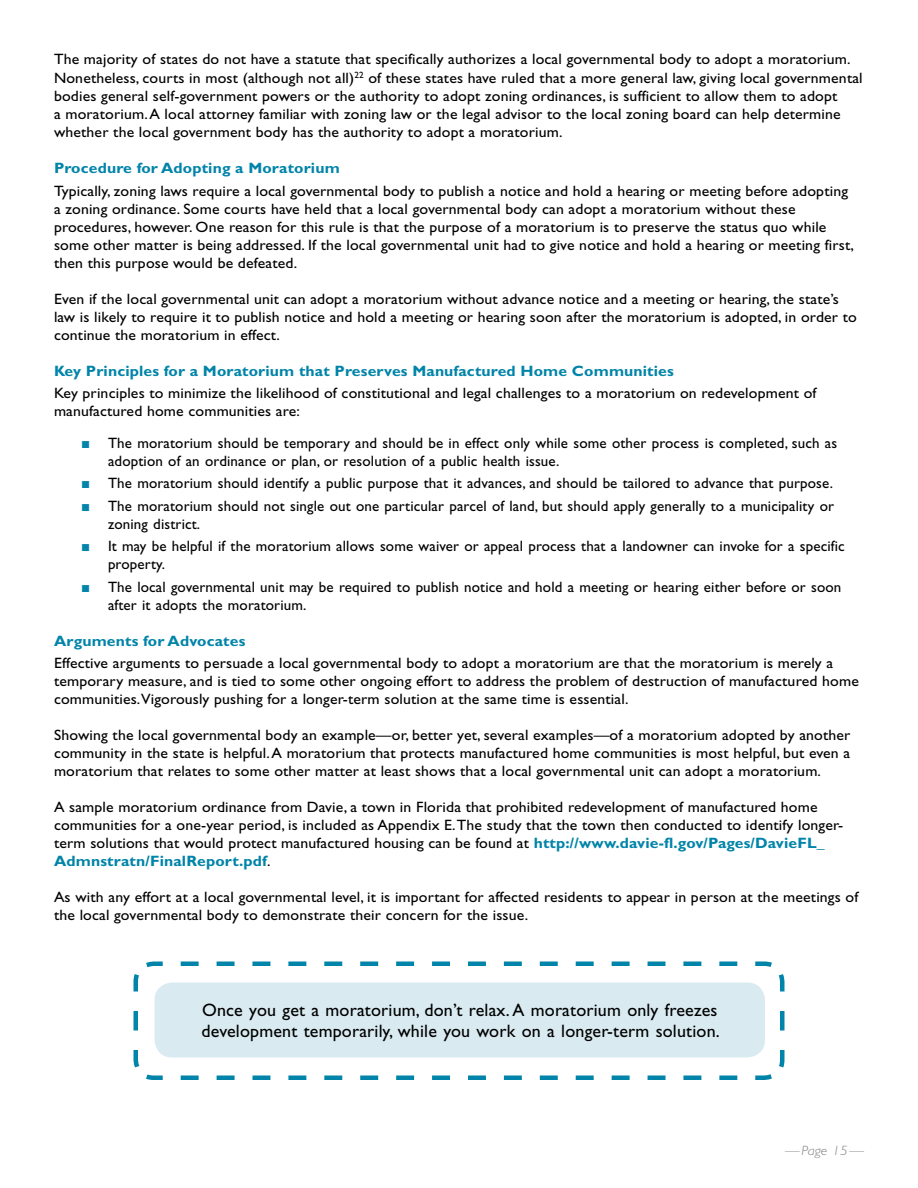
<style>
.page{position:relative;width:918px;height:1188px;background:#fff}
.page>*{position:absolute;margin:0;border:0;box-sizing:border-box;transform-origin:0 0}
.text{font:18px/21px "Gill Sans Std";letter-spacing:.01em;color:#000}
.t1{font:15px/18px "Gill Sans Std";letter-spacing:.01em;color:#000;scale:1.05 1}
.t2{font:15px/18px "Gill Sans Std";letter-spacing:.01em;color:#000}
.SubSection{font:700 15px "Gill Sans Std";letter-spacing:.01em;color:#0084a9;scale:1.05 1}
.footnote{font:italic 300 13.5px "Gill Sans Std";color:#807f83;scale:1.08 1}
.s1{font-family:"Arial";color:#0084a9}
.s2{font-weight:700;color:#0084a9}
</style>
<div class="page">
<svg style="left:133px;top:961px;width:652px;height:119px"></svg>
<div style="left:154px;top:982px;width:611px;height:76px;background:#d9ebf1;border-radius:18px"></div>
<p class="t1" style="left:54px;top:50px;width:772px">The majority of states do not have a statute that specifically authorizes a local governmental body to adopt a moratorium.<br>Nonetheless, courts in most (although not all)<sup>22</sup> of these states have ruled that a more general law, giving local governmental bodies general self-government powers or the authority to adopt zoning ordinances, is sufficient to allow them to adopt<br>a moratorium. A local attorney familiar with zoning law or the legal advisor to the local zoning board can help determine whether the local government body has the authority to adopt a moratorium.</p>
<p class="SubSection" style="left:54px;top:159px;width:274px">Procedure for Adopting a Moratorium</p>
<p class="t1" style="left:54px;top:182px;width:763px">Typically, zoning laws require a local governmental body to publish a notice and hold a hearing or meeting before adopting a zoning ordinance. Some courts have held that a local governmental body can adopt a moratorium without these procedures, however. One reason for this rule is that the purpose of a moratorium is to preserve the status quo while some other matter is being addressed. If the local governmental unit had to give notice and hold a hearing or meeting first, then this purpose would be defeated.</p>
<p class="t1" style="left:54px;top:290px;width:766px">Even if the local governmental unit can adopt a moratorium without advance notice and a meeting or hearing, the state’s law is likely to require it to publish notice and hold a meeting or hearing soon after the moratorium is adopted, in order to continue the moratorium in effect.</p>
<p class="SubSection" style="left:54px;top:362px;width:592px">Key Principles for a Moratorium that Preserves Manufactured Home Communities</p>
<p class="t1" style="left:54px;top:384px;width:728px">Key principles to minimize the likelihood of constitutional and legal challenges to a moratorium on redevelopment of manufactured home communities are:</p>
<p class="t2" style="left:108px;top:434px;width:731px;text-indent:-27px"><span class="s1">■</span> The moratorium should be temporary and should be in effect only while some other process is completed, such as adoption of an ordinance or plan, or resolution of a public health issue.</p>
<p class="t2" style="left:81px;top:474px;width:754px"><span class="s1">■</span> The moratorium should identify a public purpose that it advances, and should be tailored to advance that purpose.</p>
<p class="t2" style="left:108px;top:497px;width:728px;text-indent:-27px"><span class="s1">■</span> The moratorium should not single out one particular parcel of land, but should apply generally to a municipality or zoning district.</p>
<p class="t2" style="left:108px;top:537px;width:738px;text-indent:-27px"><span class="s1">■</span> It may be helpful if the moratorium allows some waiver or appeal process that a landowner can invoke for a specific property.</p>
<p class="t2" style="left:108px;top:578px;width:735px;text-indent:-27px"><span class="s1">■</span> The local governmental unit may be required to publish notice and hold a meeting or hearing either before or soon after it adopts the moratorium.</p>
<p class="SubSection" style="left:54px;top:632px;width:184px">Arguments for Advocates</p>
<p class="t1" style="left:54px;top:654px;width:768px">Effective arguments to persuade a local governmental body to adopt a moratorium are that the moratorium is merely a temporary measure, and is tied to some other ongoing effort to address the problem of destruction of manufactured home communities.Vigorously pushing for a longer-term solution at the same time is essential.</p>
<p class="t1" style="left:54px;top:726px;width:760px;text-align:justify">Showing the local governmental body an example—or, better yet, several examples—of a moratorium adopted by another community in the state is helpful. A moratorium that protects manufactured home communities is most helpful, but even a moratorium that relates to some other matter at least shows that a local governmental unit can adopt a moratorium.</p>
<p class="t1" style="left:54px;top:798px;width:753px">A sample moratorium ordinance from Davie, a town in Florida that prohibited redevelopment of manufactured home communities for a one-year period, is included as Appendix E. The study that the town then conducted to identify longer&shy;term solutions that would protect manufactured housing can be found at <span class="s2">http://www.davie-fl.gov/Pages/DavieFL_ Admnstratn/FinalReport.pdf</span>.</p>
<p class="t1" style="left:54px;top:888px;width:768px">As with any effort at a local governmental level, it is important for affected residents to appear in person at the meetings of the local governmental body to demonstrate their concern for the issue.</p>
<p class="text" style="left:202px;top:999px;width:520px">Once you get a moratorium, don’t relax. A moratorium only freezes development temporarily, while you work on a longer-term solution.</p>
<p class="footnote" style="left:785px;top:1143px;width:75px">—Page 15—</p>
</div>
